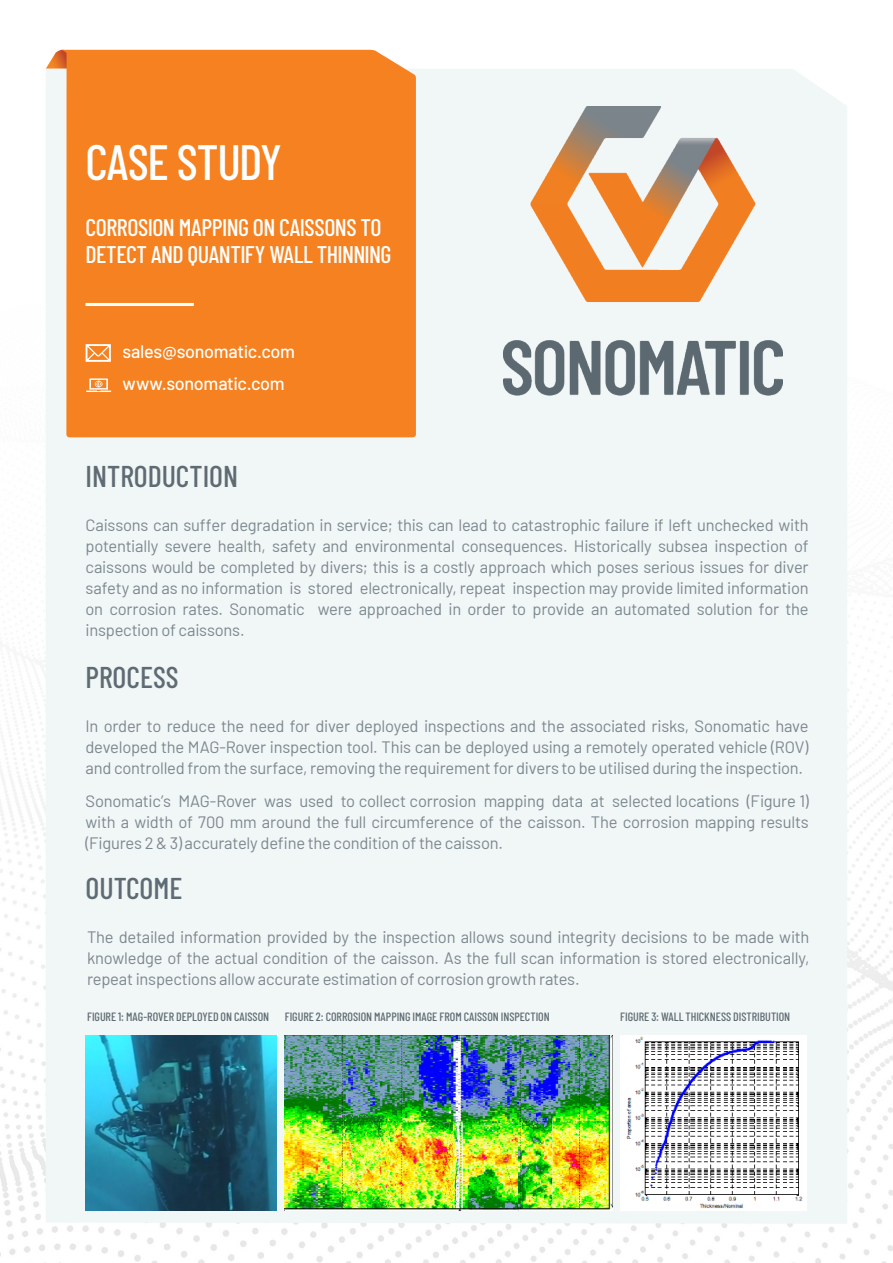
<style>
.page{position:relative;width:893px;height:1263px;background:#fff}
.page>*{position:absolute;margin:0;border:0;box-sizing:border-box;transform-origin:0 0}
.BODY_BOLD{font:500 49.5px "Barlow Condensed";letter-spacing:-.025em;color:#fff}
.t1{font:500 30px "Barlow Condensed";color:#5f6b73}
.HEADING{font:500 24px/27px "Barlow Condensed";letter-spacing:-.02em;color:#fff}
.INTRO_TEXT{font:500 18px "Barlow";letter-spacing:-.02em;color:#fff}
.INTRO_TEXT-2{font:16.5px/21px "Barlow";letter-spacing:-.015em;color:#7c888f;text-align:justify}
.INTRO_TEXT-3{font:16.5px/21px "Barlow";letter-spacing:-.015em;color:#7c878e;text-align:justify}
.INTRO_TEXT-4{font:500 12px "Barlow Condensed";color:#5f6b73}
</style>
<div class="page">
<img style="left:0;top:49px;width:893px;height:1214px">
<svg style="left:46px;top:50px;width:16px;height:19px"></svg>
<div style="left:46px;top:69px;width:801px;height:1155px;background:#f1f6f6"></div>
<div style="left:62px;top:50px;width:354px;height:387px;background:#f58120"></div>
<hr style="left:86px;top:303px;width:108px;height:3px;background:#fff">
<svg style="left:86px;top:378px;width:25px;height:14px"></svg>
<svg style="left:86px;top:344px;width:25px;height:18px"></svg>
<img style="left:503px;top:107px;width:279px;height:296px">
<img style="left:620px;top:1035px;width:187px;height:176px">
<img style="left:285px;top:1035px;width:327px;height:175px">
<img style="left:86px;top:1035px;width:190px;height:175px">
<p class="BODY_BOLD" style="left:86px;top:127px;width:198px">CASE STUDY</p>
<p class="HEADING" style="left:86px;top:212px;width:307px">CORROSION MAPPING ON CAISSONS TO<br>DETECT AND QUANTIFY WALL THINNING</p>
<p class="INTRO_TEXT" style="left:122px;top:339px;width:174px">sales@sonomatic.com</p>
<p class="INTRO_TEXT" style="left:122px;top:371px;width:164px">www.sonomatic.com</p>
<p class="t1" style="left:86px;top:454px;width:154px">INTRODUCTION</p>
<p class="INTRO_TEXT-2" style="left:86px;top:513px;width:725px">Caissons can suffer degradation in service; this can lead to catastrophic failure if left unchecked with potentially severe health, safety and environmental consequences. Historically subsea inspection of caissons would be completed by divers; this is a costly approach which poses serious issues for diver safety and as no information is stored electronically, repeat inspection may provide limited information on corrosion rates. Sonomatic were approached in order to provide an automated solution for the inspection of caissons.</p>
<p class="t1" style="left:86px;top:655px;width:95px">PROCESS</p>
<p class="INTRO_TEXT-2" style="left:86px;top:714px;width:724px">In order to reduce the need for diver deployed inspections and the associated risks, Sonomatic have developed the MAG-Rover inspection tool. This can be deployed using a remotely operated vehicle (ROV) and controlled from the surface, removing the requirement for divers to be utilised during the inspection.</p>
<p class="INTRO_TEXT-2" style="left:86px;top:789px;width:725px">Sonomatic’s MAG-Rover was used to collect corrosion mapping data at selected locations (Figure 1) with a width of 700 mm around the full circumference of the caisson. The corrosion mapping results (Figures 2 &amp; 3) accurately define the condition of the caisson.</p>
<p class="t1" style="left:86px;top:866px;width:98px">OUTCOME</p>
<p class="INTRO_TEXT-3" style="left:87px;top:925px;width:724px">The detailed information provided by the inspection allows sound integrity decisions to be made with knowledge of the actual condition of the caisson. As the full scan information is stored electronically, repeat inspections allow accurate estimation of corrosion growth rates.</p>
<p class="INTRO_TEXT-4" style="left:87px;top:1008px;width:184px">FIGURE 1: MAG-ROVER DEPLOYED ON CAISSON</p>
<p class="INTRO_TEXT-4" style="left:285px;top:1008px;width:266px">FIGURE 2: CORROSION MAPPING IMAGE FROM CAISSON INSPECTION</p>
<p class="INTRO_TEXT-4" style="left:620px;top:1008px;width:172px">FIGURE 3: WALL THICKNESS DISTRIBUTION</p>
</div>
